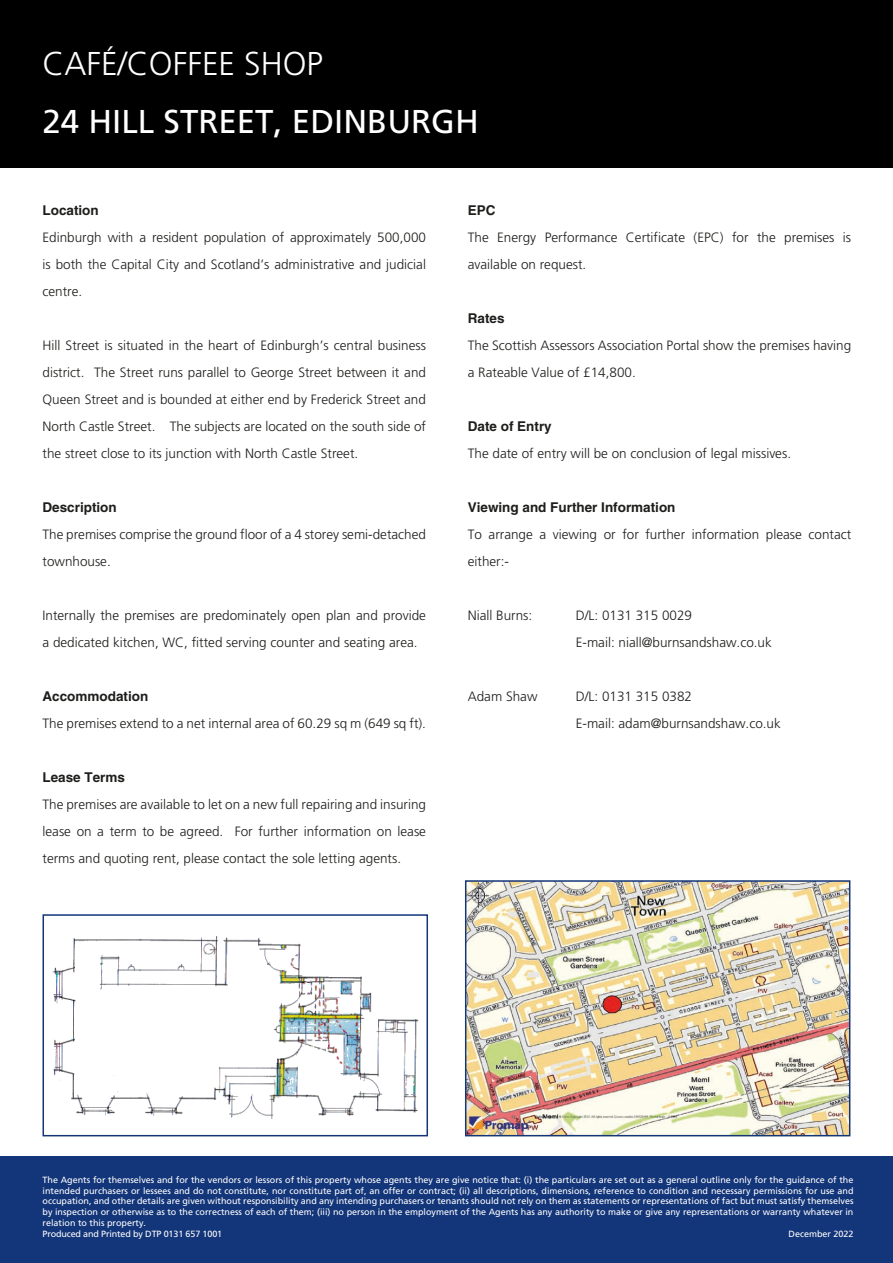
<style>
.page{position:relative;width:893px;height:1263px;background:#fff}
.page>*{position:absolute;margin:0;border:0;box-sizing:border-box;transform-origin:0 0}
.t1{font:33px "Frutiger";color:#fff}
.t2{font:300 33px "Frutiger";color:#fff}
.t3{font:300 13.5px/27px "Frutiger";color:#1d1d1b}
.t4{font:700 13.5px "Helvetica";color:#1d1d1b}
.t5{font:9px/10.8px "Frutiger";color:#fff}
</style>
<div class="page">
<div style="left:0;top:0;width:893px;height:168px;background:#000"></div>
<div style="left:0;top:1157px;width:893px;height:106px;background:#133579"></div>
<img style="left:468px;top:883px;width:379px;height:250px">
<div style="left:465px;top:880px;width:385px;height:256px;border:2px solid #133579"></div>
<img style="left:52px;top:936px;width:367px;height:183px">
<div style="left:43px;top:914px;width:385px;height:222px;border:2px solid #133579"></div>
<h1 class="t2" style="left:43px;top:45px;width:282px">CAFÉ/COFFEE SHOP</h1>
<h1 class="t1" style="left:43px;top:103px;width:438px">24 HILL STREET, EDINBURGH</h1>
<p class="t4" style="left:43px;top:202px;width:58px">Location</p>
<p class="t3" style="left:43px;top:223px;width:385px;text-align:justify">Edinburgh with a resident population of approximately 500,000 is both the Capital City and Scotland’s administrative and judicial centre.</p>
<p class="t3" style="left:43px;top:331px;width:385px;text-align:justify">Hill Street is situated in the heart of Edinburgh’s central business district. The Street runs parallel to George Street between it and Queen Street and is bounded at either end by Frederick Street and North Castle Street. The subjects are located on the south side of the street close to its junction with North Castle Street.</p>
<p class="t4" style="left:43px;top:499px;width:76px">Description</p>
<p class="t3" style="left:43px;top:520px;width:385px">The premises comprise the ground floor of a 4 storey semi-detached townhouse.</p>
<p class="t3" style="left:43px;top:601px;width:385px">Internally the premises are predominately open plan and provide a dedicated kitchen, WC, fitted serving counter and seating area.</p>
<p class="t4" style="left:43px;top:688px;width:107px">Accommodation</p>
<p class="t3" style="left:43px;top:709px;width:385px">The premises extend to a net internal area of 60.29 sq m (649 sq ft).</p>
<p class="t4" style="left:43px;top:769px;width:84px">Lease Terms</p>
<p class="t3" style="left:43px;top:790px;width:385px;text-align:justify">The premises are available to let on a new full repairing and insuring lease on a term to be agreed. For further information on lease terms and quoting rent, please contact the sole letting agents.</p>
<p class="t4" style="left:468px;top:202px;width:29px">EPC</p>
<p class="t3" style="left:468px;top:223px;width:385px">The Energy Performance Certificate (EPC) for the premises is available on request.</p>
<p class="t4" style="left:468px;top:310px;width:38px">Rates</p>
<p class="t3" style="left:468px;top:331px;width:385px">The Scottish Assessors Association Portal show the premises having a Rateable Value of £14,800.</p>
<p class="t4" style="left:468px;top:418px;width:86px">Date of Entry</p>
<p class="t3" style="left:468px;top:439px;width:325px">The date of entry will be on conclusion of legal missives.</p>
<p class="t4" style="left:468px;top:499px;width:209px">Viewing and Further Information</p>
<p class="t3" style="left:468px;top:520px;width:385px">To arrange a viewing or for further information please contact either:-</p>
<p class="t3" style="left:468px;top:601px;width:66px">Niall Burns:</p>
<p class="t3" style="left:576px;top:601px;width:198px">D/L: 0131 315 0029<br>E-mail: niall@burnsandshaw.co.uk</p>
<p class="t3" style="left:468px;top:682px;width:71px">Adam Shaw</p>
<p class="t3" style="left:576px;top:682px;width:207px">D/L: 0131 315 0382<br>E-mail: adam@burnsandshaw.co.uk</p>
<p class="t5" style="left:43px;top:1174px;width:813px">The Agents for themselves and for the vendors or lessors of this property whose agents they are give notice that: (i) the particulars are set out as a general outline only for the guidance of the intended purchasers or lessees and do not constitute, nor constitute part of, an offer or contract; (ii) all descriptions, dimensions, reference to condition and necessary permissions for use and occupation, and other details are given without responsibility and any intending purchasers or tenants should not rely on them as statements or representations of fact but must satisfy themselves by inspection or otherwise as to the correctness of each of them; (iii) no person in the employment of the Agents has any authority to make or give any representations or warranty whatever in relation to this property.<br>Produced and Printed by DTP 0131 657 1001</p>
<p class="t5" style="left:788px;top:1228px;width:67px">December 2022</p>
</div>
